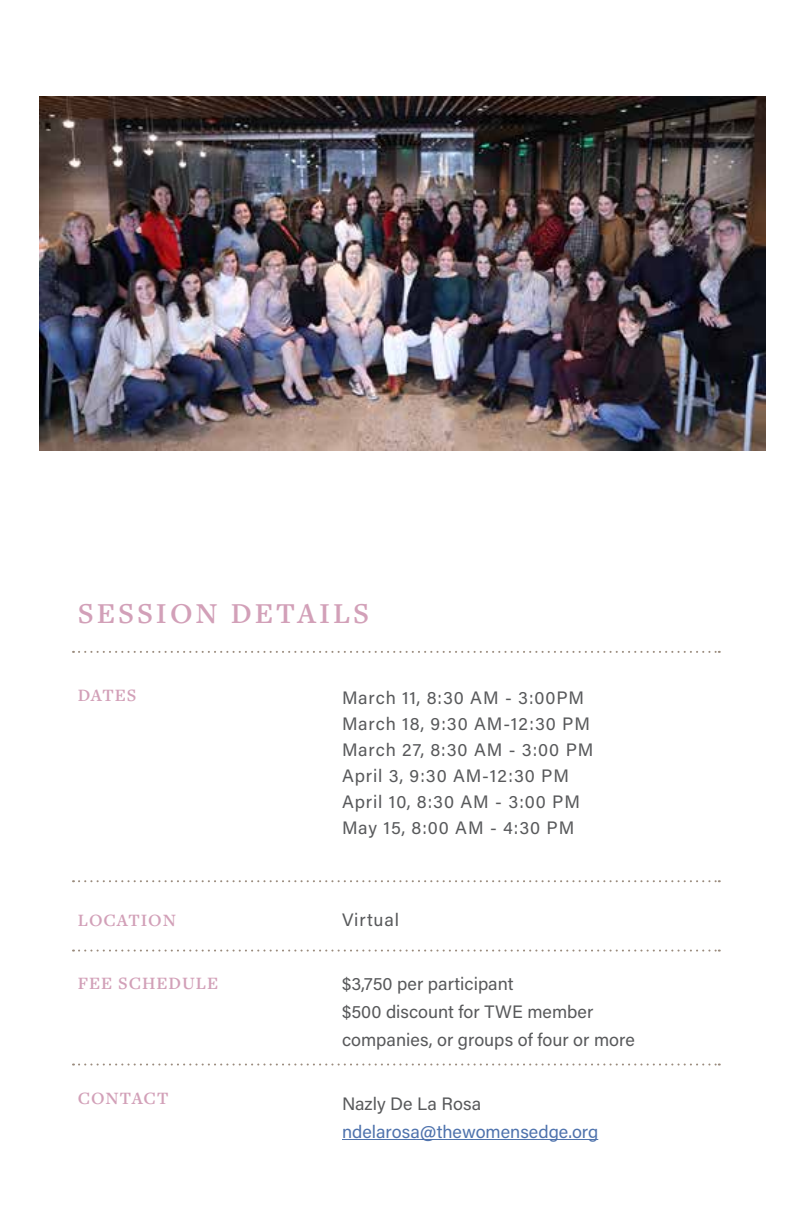
<style>
.page{position:relative;width:792px;height:1224px;background:#fff}
.page>*{position:absolute;margin:0;border:0;box-sizing:border-box;transform-origin:0 0}
.t1{font:600 30px "Freight Text Pro";letter-spacing:.1em;color:#d2a0b8}
.t2{font:18px/26px "Acumin Pro";letter-spacing:.05em;color:#58595b}
.t3{font:18px/28px "Acumin Pro";letter-spacing:.01em;color:#58595b}
.t4{font:600 18px "Freight Text Pro";letter-spacing:.05em;color:#d2a0b8}
.t5{font:18px "Acumin Pro";color:#4f73ad}
</style>
<div class="page">
<hr style="left:342px;top:1139px;width:256px;height:1px;background:#4f73ad">
<svg style="left:73px;top:651px;width:647px;height:2px"></svg>
<svg style="left:73px;top:880px;width:647px;height:2px"></svg>
<svg style="left:73px;top:950px;width:647px;height:2px"></svg>
<svg style="left:73px;top:1064px;width:647px;height:2px"></svg>
<img style="left:40px;top:97px;width:726px;height:353px">
<h1 class="t1" style="left:78px;top:593px;width:293px">SESSION DETAILS</h1>
<p class="t4" style="left:78px;top:683px;width:60px">DATES</p>
<p class="t2" style="left:342px;top:684px;width:253px">March 11, 8:30 AM - 3:00PM<br>March 18, 9:30 AM-12:30 PM<br>March 27, 8:30 AM - 3:00 PM<br>April 3, 9:30 AM-12:30 PM<br>April 10, 8:30 AM - 3:00 PM<br>May 15, 8:00 AM - 4:30 PM</p>
<p class="t4" style="left:78px;top:908px;width:100px">LOCATION</p>
<p class="t2" style="left:342px;top:906px;width:59px">Virtual</p>
<p class="t4" style="left:78px;top:971px;width:142px">FEE SCHEDULE</p>
<p class="t3" style="left:342px;top:969px;width:294px">$3,750 per participant<br>$500 discount for TWE member companies, or groups of four or more</p>
<p class="t4" style="left:78px;top:1086px;width:92px">CONTACT</p>
<p class="t3" style="left:342px;top:1089px;width:141px">Nazly De La Rosa</p>
<p class="t5" style="left:342px;top:1119px;width:258px">ndelarosa@thewomensedge.org</p>
</div>
